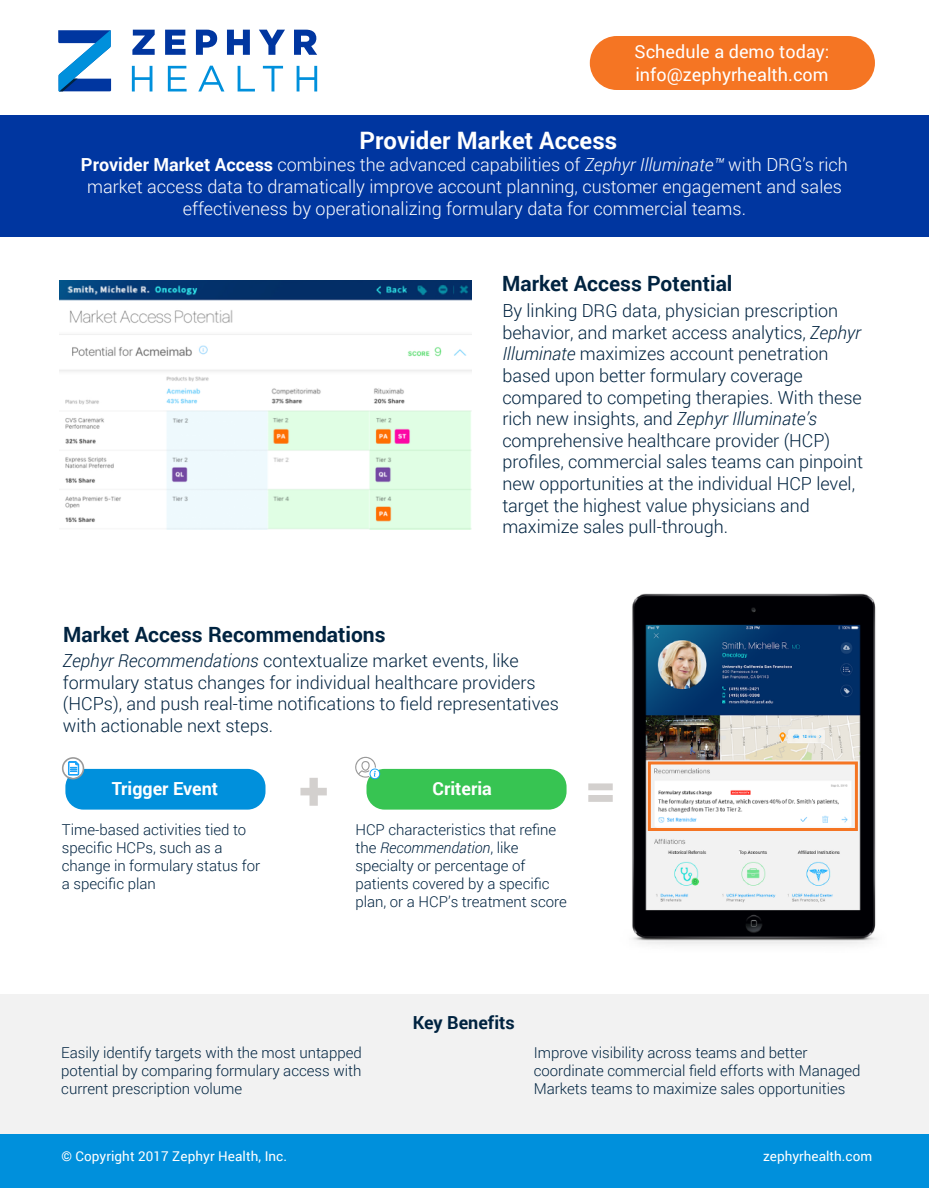
<style>
.page{position:relative;width:929px;height:1188px;background:#fff}
.page>*{position:absolute;margin:0;border:0;box-sizing:border-box;transform-origin:0 0}
.t1{font:900 54px "Roboto";color:#d3d0ce}
.t2{font:700 24px "Roboto";color:#fff}
.t3{font:700 21px "Roboto";color:#002340}
.t4{font:300 18px/21.6px "Roboto";color:#002340}
.t5{font:300 18px/21.6px "Roboto";color:#fff;text-align:center}
.t6{font:18px/22.5px "Roboto";color:#fff}
.t7{font:700 18px "Roboto";color:#fff}
.t8{font:700 18px "Roboto";color:#002340}
.t9{font:300 15px/18px "Roboto";color:#002340}
.t10{font:13.5px "Roboto";letter-spacing:.005em;color:#fff}
.s1{font-weight:700}
.s2{font-style:italic}
</style>
<div class="page">
<hr style="left:34px;top:434px;width:864px;height:1px;background:#d9d9d9">
<hr style="left:35px;top:674px;width:864px;height:1px;background:#d9d9d9">
<div style="left:0;top:1126px;width:928px;height:62px;background:#0090dc"></div>
<div style="left:0;top:995px;width:928px;height:139px;background:#f2f2f2"></div>
<div style="left:366px;top:769px;width:200px;height:41px;background:#37c452;border-radius:18px"></div>
<svg style="left:355px;top:757px;width:25px;height:22px"></svg>
<div style="left:65px;top:769px;width:200px;height:41px;background:#0090dc;border-radius:18px"></div>
<svg style="left:62px;top:757px;width:22px;height:22px"></svg>
<img style="left:603px;top:593px;width:296px;height:352px">
<div style="left:648px;top:761px;width:209px;height:70px;border:3px solid #f57523"></div>
<img style="left:59px;top:280px;width:412px;height:250px">
<div style="left:0;top:115px;width:928px;height:122px;background:#0036a0"></div>
<svg style="left:132px;top:66px;width:20px;height:26px"></svg>
<svg style="left:168px;top:66px;width:18px;height:26px"></svg>
<svg style="left:198px;top:66px;width:26px;height:25px"></svg>
<svg style="left:237px;top:66px;width:18px;height:26px"></svg>
<svg style="left:263px;top:66px;width:20px;height:25px"></svg>
<svg style="left:296px;top:66px;width:21px;height:26px"></svg>
<svg style="left:132px;top:30px;width:23px;height:25px"></svg>
<svg style="left:165px;top:30px;width:20px;height:25px"></svg>
<svg style="left:196px;top:30px;width:21px;height:25px"></svg>
<svg style="left:227px;top:30px;width:23px;height:25px"></svg>
<svg style="left:259px;top:30px;width:26px;height:25px"></svg>
<svg style="left:294px;top:30px;width:23px;height:25px"></svg>
<svg style="left:58px;top:30px;width:53px;height:61px"></svg>
<div style="left:590px;top:36px;width:284px;height:54px;background:#f57523;border-radius:27px"></div>
<p class="t6" style="left:634px;top:40px;width:196px">Schedule a demo today: info@zephyrhealth.com</p>
<h2 class="t2" style="left:359px;top:123px;width:259px">Provider Market Access</h2>
<p class="t5" style="left:81px;top:154px;width:768px"><span class="s1">Provider Market Access</span> combines the advanced capabilities of <span class="s2">Zephyr Illuminate™</span> with DRG’s rich market access data to dramatically improve account planning, customer engagement and sales effectiveness by operationalizing formulary data for commercial teams.</p>
<p class="t3" style="left:502px;top:269px;width:232px">Market Access Potential</p>
<p class="t3" style="left:63px;top:620px;width:324px">Market Access Recommendations</p>
<p class="t4" style="left:502px;top:299px;width:362px">By linking DRG data, physician prescription behavior, and market access analytics, <span class="s2">Zephyr Illuminate</span> maximizes account penetration based upon better formulary coverage compared to competing therapies. With these rich new insights, and <span class="s2">Zephyr Illuminate’s </span>comprehensive healthcare provider (HCP) profiles, commercial sales teams can pinpoint new opportunities at the individual HCP level, target the highest value physicians and maximize sales pull-through.</p>
<p class="t4" style="left:63px;top:649px;width:497px"><span class="s2">Zephyr Recommendations</span> contextualize market events, like formulary status changes for individual healthcare providers (HCPs), and push real-time notifications to field representatives with actionable next steps.</p>
<p class="t7" style="left:112px;top:776px;width:108px">Trigger Event</p>
<p class="t9" style="left:62px;top:820px;width:200px">Time-based activities tied to specific HCPs, such as a change in formulary status for a specific plan</p>
<h1 class="t1" style="left:299px;top:752px;width:30px">+</h1>
<p class="t7" style="left:432px;top:776px;width:61px">Criteria</p>
<p class="t9" style="left:355px;top:820px;width:213px">HCP characteristics that refine the <span class="s2">Recommendation</span>, like specialty or percentage of patients covered by a specific plan, or a HCP’s treatment score</p>
<h1 class="t1" style="left:585px;top:752px;width:33px">=</h1>
<p class="t8" style="left:413px;top:1010px;width:103px">Key Benefits</p>
<p class="t9" style="left:61px;top:1043px;width:302px;text-align:justify">Easily identify targets with the most untapped potential by comparing formulary access with current prescription volume</p>
<p class="t9" style="left:533px;top:1043px;width:328px">Improve visibility across teams and better coordinate commercial field efforts with Managed<br>Markets teams to maximize sales opportunities</p>
<p class="t10" style="left:61px;top:1146px;width:227px">© Copyright 2017 Zephyr Health, Inc.</p>
<p class="t10" style="left:763px;top:1146px;width:110px">zephyrhealth.com</p>
</div>
